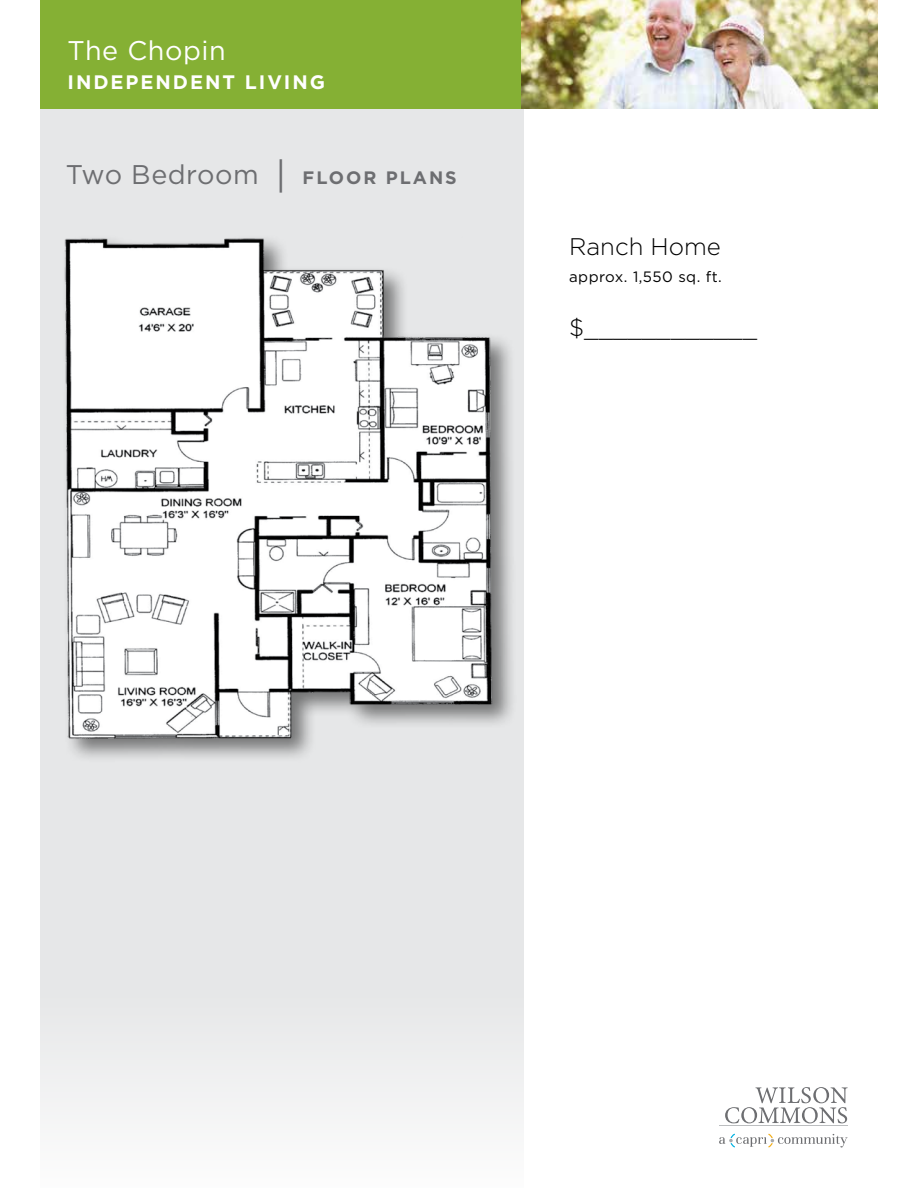
<style>
.page{position:relative;width:918px;height:1188px;background:#fff}
.page>*{position:absolute;margin:0;border:0;box-sizing:border-box;transform-origin:0 0}
.t1{font:27px "Gotham";letter-spacing:.02em;color:#6d6e71}
.t2{font:27px "Gotham";letter-spacing:.02em;color:#fff}
.t3{font:300 24px "Gotham";color:#000}
.t4{font:700 19.5px "Gotham";letter-spacing:.1em;color:#fff}
.t5{font:15px "Gotham";letter-spacing:.03em;color:#000}
.s1{font-size:36px}
.s2{font-weight:700;font-size:18px}
</style>
<div class="page">
<div style="left:40px;top:0;width:484px;height:1188px;background:#e6e7e8"></div>
<div style="left:61px;top:234px;width:456px;height:530px;background:#000;opacity:.5"></div>
<img style="left:63px;top:235px;width:433px;height:508px">
<div style="left:40px;top:0;width:484px;height:109px;background:#85b034"></div>
<svg style="left:719px;top:1134px;width:129px;height:13px"></svg>
<hr style="left:719px;top:1126px;width:129px;height:1px;background:#bcbec0">
<svg style="left:725px;top:1087px;width:123px;height:36px"></svg>
<img style="left:522px;top:0;width:356px;height:109px">
<p class="t2" style="left:68px;top:33px;width:160px">The Chopin</p>
<p class="t4" style="left:68px;top:69px;width:259px">INDEPENDENT LIVING</p>
<p class="t1" style="left:66px;top:157px;width:392px">Two Bedroom <span class="s1">|</span> <span class="s2">FLOOR PLANS</span></p>
<p class="t3" style="left:569px;top:231px;width:153px">Ranch Home</p>
<p class="t5" style="left:569px;top:267px;width:154px">approx. 1,550 sq. ft.</p>
<p class="t3" style="left:569px;top:312px;width:189px">$____________</p>
</div>
